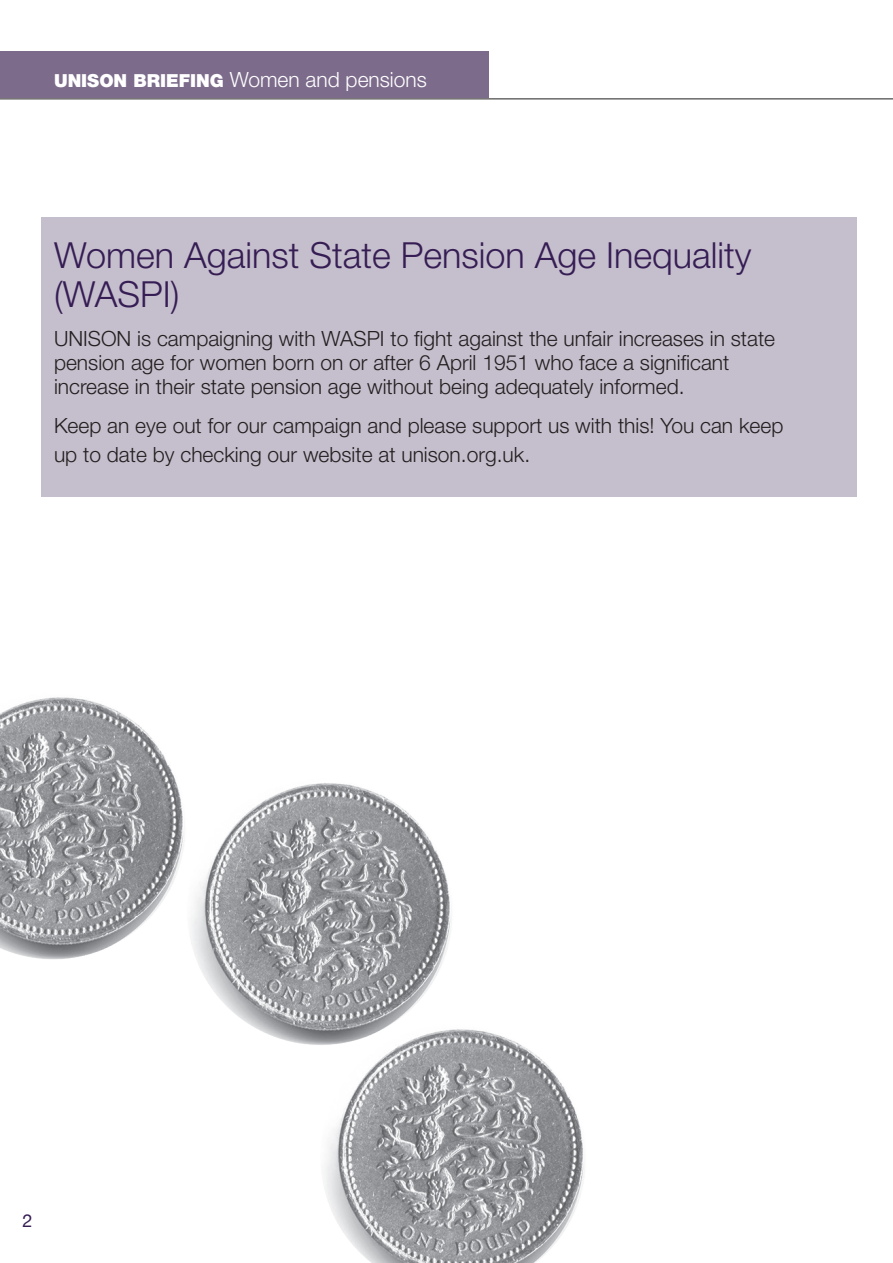
<style>
.page{position:relative;width:893px;height:1263px;background:#fff}
.page>*{position:absolute;margin:0;border:0;box-sizing:border-box;transform-origin:0 0}
.t1{font:300 36px/39px "Helvetica Neue";color:#361d54}
.t2{font:300 21px/24px "Helvetica Neue";color:#231f20}
.t3{font:300 21px "Helvetica Neue";color:#fff}
.t4{font:18px "Helvetica Neue";color:#361d54}
.s1{font-weight:900;font-size:18px}
</style>
<div class="page">
<div style="left:0;top:52px;width:489px;height:46px;background:#7c6b8b"></div>
<hr style="left:0;top:99px;width:893px;height:1px;background:#231f20">
<img style="left:0;top:697px;width:584px;height:566px">
<div style="left:41px;top:217px;width:815px;height:279px;background:#c5bfcd"></div>
<p class="t3" style="left:54px;top:66px;width:374px"><span class="s1">UNISON BRIEFING</span> Women and pensions</p>
<h1 class="t1" style="left:54px;top:235px;width:699px">Women Against State Pension Age Inequality (WASPI)</h1>
<p class="t2" style="left:54px;top:326px;width:723px">UNISON is campaigning with WASPI to fight against the unfair increases in state pension age for women born on or after 6 April 1951 who face a significant increase in their state pension age without being adequately informed.</p>
<p class="t2" style="left:54px;top:411px;width:731px;line-height:28.5px">Keep an eye out for our campaign and please support us with this! You can keep up to date by checking our website at unison.org.uk.</p>
<p class="t4" style="left:23px;top:1207px;width:12px">2</p>
</div>
